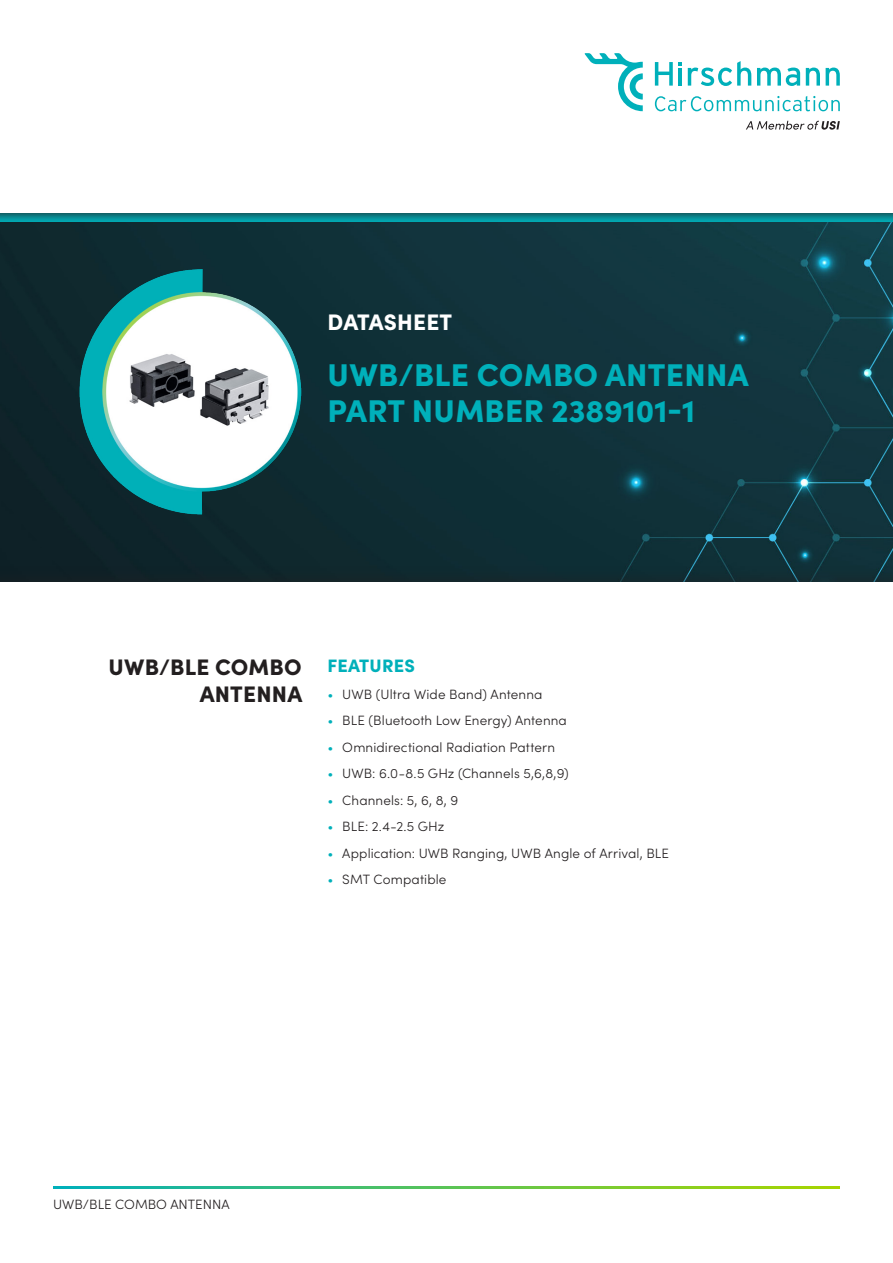
<style>
.page{position:relative;width:893px;height:1263px;background:#fff}
.page>*{position:absolute;margin:0;border:0;box-sizing:border-box;transform-origin:0 0}
.t1{font:900 31.5px "Sofia Pro";letter-spacing:.01em;color:#00b0ba}
.t2{font:900 22.5px/27px "Sofia Pro";letter-spacing:.01em;color:#231f20;text-align:right}
.t3{font:900 22.5px "Sofia Pro";letter-spacing:.005em;color:#fff}
.t4{font:900 18px "Sofia Pro";letter-spacing:.01em;color:#00b0ba}
.t5{font:300 13.5px "Sofia Pro";letter-spacing:.01em;color:#231f20}
.s1{color:#00b0ba}
</style>
<div class="page">
<img style="left:0;top:224px;width:893px;height:342px">
<div style="left:0;top:566px;width:893px;height:697px;background:#231f20;opacity:.5"></div>
<div style="left:0;top:583px;width:893px;height:680px;background:#fff"></div>
<svg style="left:53px;top:1186px;width:787px;height:2px;background:#57c358"></svg>
<img style="left:78px;top:269px;width:224px;height:247px">
<div style="left:0;top:0;width:893px;height:224px;background:#231f20;opacity:.75"></div>
<div style="left:0;top:0;width:893px;height:213px;background:#fff"></div>
<svg style="left:746px;top:121px;width:94px;height:9px"></svg>
<svg style="left:584px;top:53px;width:59px;height:58px"></svg>
<svg style="left:655px;top:96px;width:185px;height:15px"></svg>
<svg style="left:688px;top:61px;width:63px;height:25px"></svg>
<svg style="left:757px;top:68px;width:43px;height:18px"></svg>
<svg style="left:806px;top:68px;width:14px;height:18px"></svg>
<svg style="left:826px;top:68px;width:14px;height:18px"></svg>
<svg style="left:655px;top:62px;width:27px;height:24px"></svg>
<p class="t3" style="left:328px;top:305px;width:126px">DATASHEET</p>
<p class="t1" style="left:328px;top:350px;width:423px">UWB/BLE COMBO ANTENNA</p>
<p class="t1" style="left:328px;top:386px;width:369px">PART NUMBER 2389101-1</p>
<p class="t2" style="left:109px;top:652px;width:195px">UWB/BLE COMBO<br>ANTENNA</p>
<p class="t4" style="left:327px;top:652px;width:89px">FEATURES</p>
<p class="t5" style="left:327px;top:684px;width:217px"><span class="s1">•</span> UWB (Ultra Wide Band) Antenna</p>
<p class="t5" style="left:327px;top:711px;width:241px"><span class="s1">•</span> BLE (Bluetooth Low Energy) Antenna</p>
<p class="t5" style="left:327px;top:737px;width:229px"><span class="s1">•</span> Omnidirectional Radiation Pattern</p>
<p class="t5" style="left:327px;top:764px;width:243px"><span class="s1">•</span> UWB: 6.0-8.5 GHz (Channels 5,6,8,9)</p>
<p class="t5" style="left:327px;top:790px;width:132px"><span class="s1">•</span> Channels: 5, 6, 8, 9</p>
<p class="t5" style="left:327px;top:817px;width:118px"><span class="s1">•</span> BLE: 2.4-2.5 GHz</p>
<p class="t5" style="left:327px;top:843px;width:343px"><span class="s1">•</span> Application: UWB Ranging, UWB Angle of Arrival, BLE</p>
<p class="t5" style="left:327px;top:870px;width:121px"><span class="s1">•</span> SMT Compatible</p>
<p class="t5" style="left:53px;top:1195px;width:178px">UWB/BLE COMBO ANTENNA</p>
</div>
